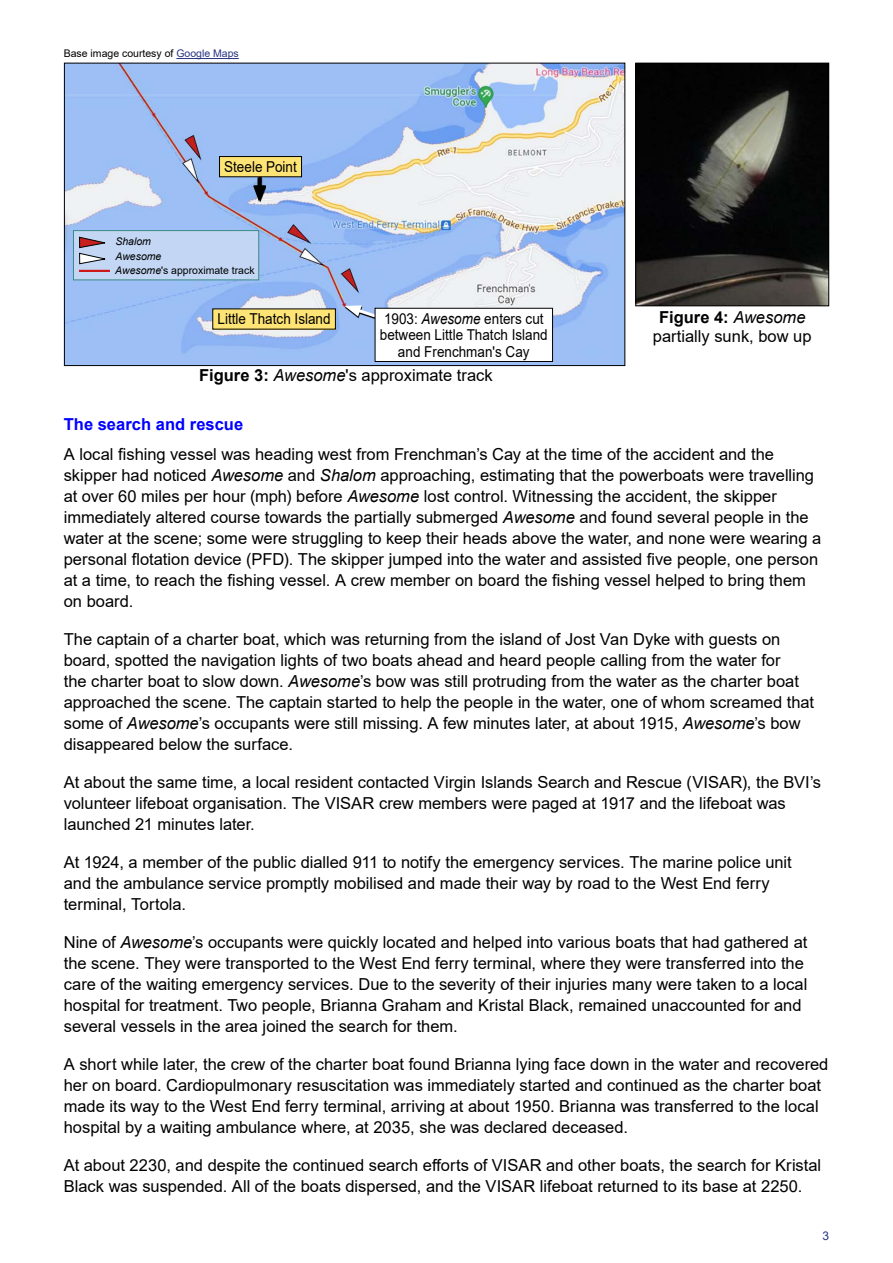
<style>
.page{position:relative;width:893px;height:1263px;background:#fff}
.page>*{position:absolute;margin:0;border:0;box-sizing:border-box;transform-origin:0 0}
._3_0_Main_Body_Text{font:16.5px/21px "Arial";color:#000}
.Fig_Caption{font:16.5px/19.5px "Arial";color:#000;text-align:center}
._2_1_Sub_Header{font:700 16.5px "Arial";letter-spacing:.005em;color:#00f}
.t1{font:15px/16.5px "Arial";color:#000;text-align:center;scale:.9 1}
.t2{font:12px "Arial";color:#283583}
.Courtesy{font:10.5px "Arial";color:#000}
.t3{font:italic 10.5px/15.5px "Arial";color:#000}
.s1{color:#283583}
.s2{font-style:italic}
.s3{font-weight:700}
</style>
<div class="page">
<img style="left:66px;top:65px;width:557px;height:299px">
<div style="left:64px;top:63px;width:561px;height:303px;border:1px solid #000"></div>
<div style="left:213px;top:309px;width:122px;height:20px;background:#fee475"></div>
<svg style="left:254px;top:177px;width:12px;height:25px"></svg>
<hr style="left:257px;top:177px;width:3px;height:14px;background:#000">
<svg style="left:253px;top:186px;width:12px;height:16px"></svg>
<div style="left:220px;top:157px;width:82px;height:20px;background:#fee475"></div>
<div style="left:219px;top:156px;width:83px;height:21px;border:1px solid #000"></div>
<hr style="left:176px;top:58px;width:63px;height:1px;background:#283583">
<div style="left:73px;top:231px;width:186px;height:49px;background:#c3d7f4"></div>
<div style="left:73px;top:230px;width:186px;height:50px;border:1px solid #398a86"></div>
<hr style="left:79px;top:270px;width:31px;height:2px;background:#cd1719">
<svg style="left:79px;top:236px;width:27px;height:29px"></svg>
<svg style="left:345px;top:305px;width:47px;height:19px"></svg>
<div style="left:375px;top:308px;width:177px;height:53px;background:#fff"></div>
<div style="left:375px;top:308px;width:178px;height:54px;border:1px solid #000"></div>
<img style="left:637px;top:65px;width:190px;height:239px">
<div style="left:635px;top:63px;width:194px;height:243px;border:1px solid #000"></div>
<p class="Courtesy" style="left:64px;top:46px;width:177px">Base image courtesy of <span class="s1">Google Maps</span></p>
<p class="t3" style="left:115px;top:233px;width:48px">Shalom<br>Awesome</p>
<p class="t1" style="left:224px;top:158px;width:82px">Steele Point</p>
<p class="Courtesy" style="left:115px;top:263px;width:141px"><span class="s2">Awesome</span>'s approximate track</p>
<p class="t1" style="left:218px;top:311px;width:127px">Little Thatch Island</p>
<p class="t1" style="left:380px;top:310px;width:188px">1903: <span class="s2">Awesome</span> enters cut between Little Thatch Island and Frenchman's Cay</p>
<p class="Fig_Caption" style="left:653px;top:307px;width:160px"><span class="s3">Figure 4:</span> <span class="s2">Awesome </span>partially sunk, bow up</p>
<p class="Fig_Caption" style="left:199px;top:366px;width:295px"><span class="s3">Figure 3:</span> <span class="s2">Awesome</span>'s approximate track</p>
<h2 class="_2_1_Sub_Header" style="left:64px;top:413px;width:181px">The search and rescue</h2>
<p class="_3_0_Main_Body_Text" style="left:64px;top:443px;width:759px">A local fishing vessel was heading west from Frenchman’s Cay at the time of the accident and the skipper had noticed <span class="s2">Awesome</span> and <span class="s2">Shalom</span> approaching, estimating that the powerboats were travelling at over 60 miles per hour (mph) before <span class="s2">Awesome</span> lost control. Witnessing the accident, the skipper immediately altered course towards the partially submerged <span class="s2">Awesome</span> and found several people in the water at the scene; some were struggling to keep their heads above the water, and none were wearing a personal flotation device (PFD). The skipper jumped into the water and assisted five people, one person at a time, to reach the fishing vessel. A crew member on board the fishing vessel helped to bring them on board.</p>
<p class="_3_0_Main_Body_Text" style="left:64px;top:628px;width:752px">The captain of a charter boat, which was returning from the island of Jost Van Dyke with guests on board, spotted the navigation lights of two boats ahead and heard people calling from the water for<br>the charter boat to slow down. <span class="s2">Awesome</span>’s bow was still protruding from the water as the charter boat approached the scene. The captain started to help the people in the water, one of whom screamed that some of <span class="s2">Awesome</span>’s occupants were still missing. A few minutes later, at about 1915, <span class="s2">Awesome</span>’s bow disappeared below the surface.</p>
<p class="_3_0_Main_Body_Text" style="left:64px;top:771px;width:759px">At about the same time, a local resident contacted Virgin Islands Search and Rescue (VISAR), the BVI’s volunteer lifeboat organisation. The VISAR crew members were paged at 1917 and the lifeboat was launched 21 minutes later.</p>
<p class="_3_0_Main_Body_Text" style="left:64px;top:851px;width:729px">At 1924, a member of the public dialled 911 to notify the emergency services. The marine police unit and the ambulance service promptly mobilised and made their way by road to the West End ferry terminal, Tortola.</p>
<p class="_3_0_Main_Body_Text" style="left:64px;top:931px;width:745px">Nine of <span class="s2">Awesome</span>’s occupants were quickly located and helped into various boats that had gathered at the scene. They were transported to the West End ferry terminal, where they were transferred into the care of the waiting emergency services. Due to the severity of their injuries many were taken to a local hospital for treatment. Two people, Brianna Graham and Kristal Black, remained unaccounted for and several vessels in the area joined the search for them.</p>
<p class="_3_0_Main_Body_Text" style="left:64px;top:1053px;width:766px">A short while later, the crew of the charter boat found Brianna lying face down in the water and recovered her on board. Cardiopulmonary resuscitation was immediately started and continued as the charter boat made its way to the West End ferry terminal, arriving at about 1950. Brianna was transferred to the local hospital by a waiting ambulance where, at 2035, she was declared deceased.</p>
<p class="_3_0_Main_Body_Text" style="left:64px;top:1154px;width:759px">At about 2230, and despite the continued search efforts of VISAR and other boats, the search for Kristal<br>Black was suspended. All of the boats dispersed, and the VISAR lifeboat returned to its base at 2250.</p>
<p class="t2" style="left:822px;top:1228px;width:8px">3</p>
</div>
